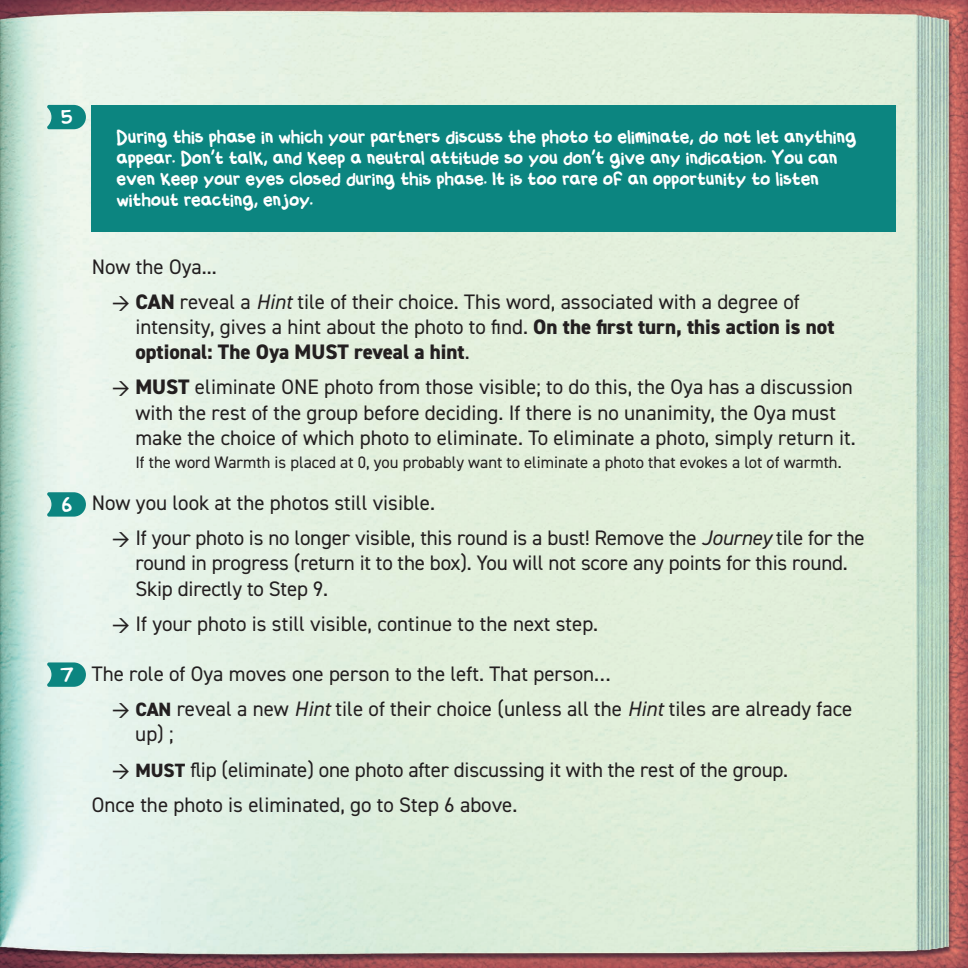
<style>
.page{position:relative;width:968px;height:968px;background:#fff}
.page>*{position:absolute;margin:0;border:0;box-sizing:border-box;transform-origin:0 0}
.t1{font:21px/25.2px "DIN2014";color:#231f20}
.t2{font:19.25px "Flabby Bumshandwriting";color:#fff}
.t3{font:17.5px/21px "Flabby Bumshandwriting";letter-spacing:-.015em;color:#fff}
.t4{font:16.62px "DIN2014";color:#231f20}
.s1{font-weight:800}
.s2{font-style:italic}
.s3{font-weight:800;font-size:19.25px}
</style>
<div class="page">
<img style="left:0;top:0;width:967px;height:967px">
<div style="left:92px;top:105px;width:803px;height:126px;background:#0c8580"></div>
<svg style="left:47px;top:492px;width:39px;height:24px"></svg>
<svg style="left:47px;top:662px;width:39px;height:24px"></svg>
<svg style="left:47px;top:105px;width:39px;height:24px"></svg>
<p class="t2" style="left:61px;top:102px;width:13px">5</p>
<p class="t3" style="left:117px;top:125px;width:741px">During this phase in which your partners discuss the photo to eliminate, do not let anything appear. Don’t talk, and keep a neutral attitude so you don’t give any indication. You can even keep your eyes closed during this phase. It is too rare of an opportunity to listen without reacting, enjoy.</p>
<p class="t2" style="left:62px;top:489px;width:12px">6</p>
<p class="t2" style="left:60px;top:659px;width:15px">7</p>
<p class="t1" style="left:92px;top:253px;width:126px">Now the Oya...</p>
<p class="t1" style="left:135px;top:288px;width:700px;text-indent:-24px">→ <span class="s1">CAN</span> reveal a <span class="s2">Hint</span> tile of their choice. This word, associated with a degree of intensity, gives a hint about the photo to find. <span class="s1">On the first turn, this action is not optional: The Oya MUST reveal a hint</span>.</p>
<p class="t1" style="left:135px;top:374px;width:721px;text-indent:-24px">→ <span class="s1">MUST</span> eliminate ONE photo from those visible; to do this, the Oya has a discussion with the rest of the group before deciding. If there is no unanimity, the Oya must make the choice of which photo to eliminate. To eliminate a photo, simply return it.</p>
<p class="t4" style="left:135px;top:452px;width:707px">If the word Warmth is placed at 0, you probably want to eliminate a photo that evokes a lot of warmth.</p>
<p class="t1" style="left:92px;top:489px;width:345px">Now you look at the photos still visible.</p>
<p class="t1" style="left:135px;top:524px;width:730px;text-indent:-24px">→ If your photo is no longer visible, this round is a bust! Remove the <span class="s2">Journey</span> tile for the round in progress (return it to the box). You will not score any points for this round.<br>Skip directly to Step 9.</p>
<p class="t1" style="left:112px;top:610px;width:488px">→ If your photo is still visible, continue to the next step.</p>
<p class="t1" style="left:92px;top:660px;width:520px">The role of Oya moves one person to the left. That person…</p>
<p class="t1" style="left:135px;top:696px;width:718px;text-indent:-24px">→ <span class="s3">CAN</span> reveal a new <span class="s2">Hint</span> tile of their choice (unless all the <span class="s2">Hint</span> tiles are already face up) ;</p>
<p class="t1" style="left:92px;top:751px;width:697px;line-height:35.2px;text-indent:20px">→ <span class="s3">MUST</span> flip (eliminate) one photo after discussing it with the rest of the group.<br>Once the photo is eliminated, go to Step 6 above.</p>
</div>
